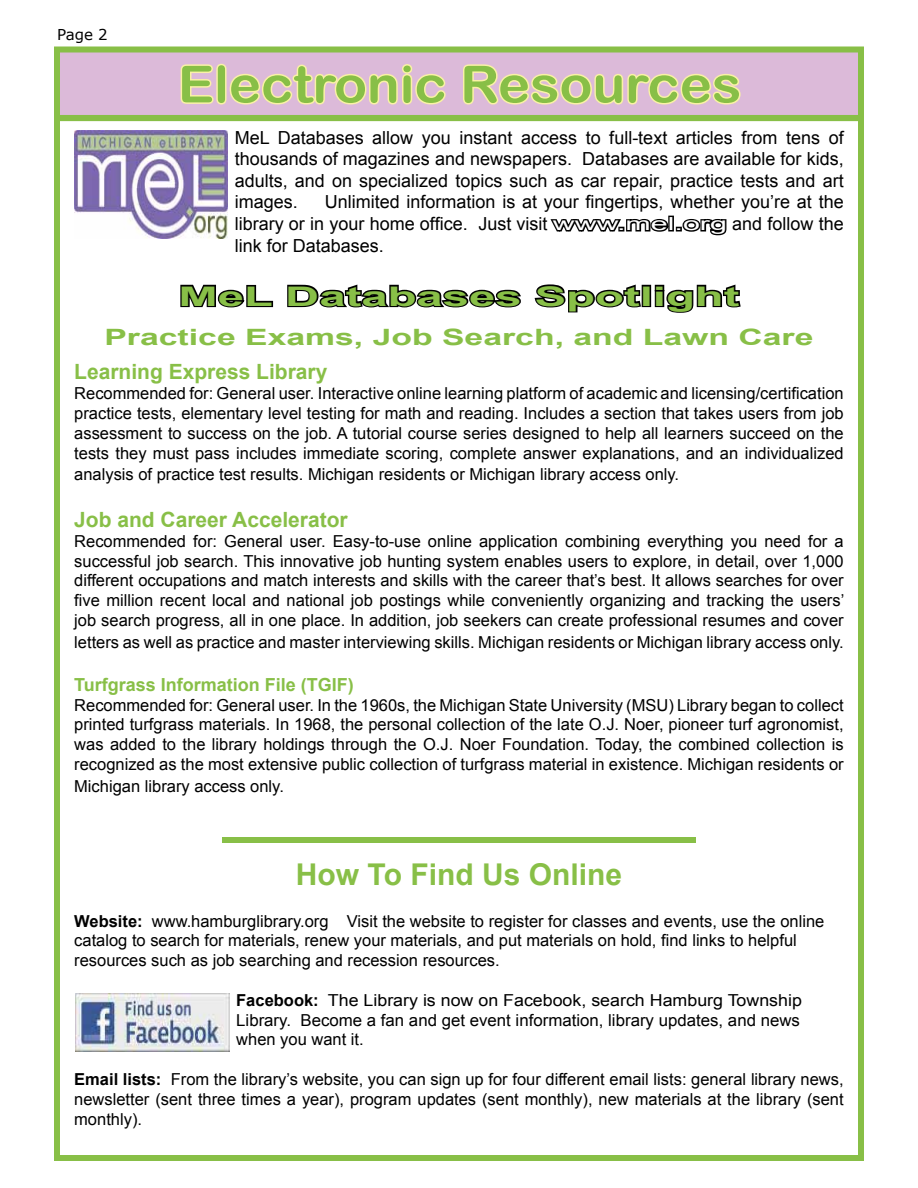
<style>
.page{position:relative;width:918px;height:1188px;background:#fff}
.page>*{position:absolute;margin:0;border:0;box-sizing:border-box;transform-origin:0 0}
.t1{font:51px "Arial Rounded MT Bold";color:#88bf47;scale:1.06 1}
.t2{font:700 30px "Arial";color:#88bf47}
.t3{font:700 27px "Arial";color:#88bf47;scale:1.75 1}
.t4{font:700 22.5px "Arial";color:#88bf47;scale:1.5 1}
.t5{font:700 21px "Arial";color:#88bf47}
.t6{font:18px/21.6px "Arial";color:#000;text-align:justify}
.t7{font:700 18px "Arial";color:#88bf47}
.t8{font:16.5px/19.8px "Arial";color:#000;text-align:justify}
.t9{font:16.5px/19.8px "Arial";color:#000;text-align:justify;scale:1.08 1}
.t10{font:15px "Verdana";color:#000}
.s1{color:#fff}
.s2{font-weight:700}
</style>
<div class="page">
<div style="left:54px;top:46px;width:810px;height:75px;background:#dcbad9;border:6px solid #88bf47"></div>
<svg style="left:180px;top:63px;width:266px;height:42px"></svg>
<svg style="left:463px;top:64px;width:278px;height:41px"></svg>
<div style="left:54px;top:115px;width:810px;height:1046px;border:6px solid #88bf47"></div>
<img style="left:75px;top:131px;width:153px;height:108px">
<svg style="left:550px;top:215px;width:177px;height:21px"></svg>
<svg style="left:180px;top:284px;width:94px;height:24px"></svg>
<svg style="left:287px;top:284px;width:234px;height:24px"></svg>
<svg style="left:534px;top:284px;width:109px;height:29px"></svg>
<div style="left:642px;top:285px;width:9px;height:22px;border:3px solid #000"></div>
<svg style="left:654px;top:284px;width:87px;height:29px"></svg>
<img style="left:76px;top:993px;width:153px;height:58px">
<div style="left:222px;top:837px;width:474px;height:6px;background:#88bf47"></div>
<p class="t10" style="left:57px;top:25px;width:52px">Page 2</p>
<h1 class="t1" style="left:178px;top:54px;width:533px">Electronic Resources</h1>
<p class="t6" style="left:235px;top:126px;width:610px">MeL Databases allow you instant access to full-text articles from tens of thousands of magazines and newspapers. Databases are available for kids, adults, and on specialized topics such as car repair, practice tests and art images.</p>
<p class="t6" style="left:235px;top:191px;width:610px;text-indent:90px">Unlimited information is at your fingertips, whether you’re at the library or in your home office. Just visit <span class="s1">www.mel.org</span> and follow the link for Databases.</p>
<h3 class="t3" style="left:179px;top:281px;width:322px">MeL Databases Spotlight</h3>
<h3 class="t4" style="left:104px;top:324px;width:474px">Practice Exams, Job Search, and Lawn Care</h3>
<p class="t5" style="left:74px;top:360px;width:255px">Learning Express Library</p>
<p class="t8" style="left:74px;top:384px;width:771px">Recommended for: General user. Interactive online learning platform of academic and licensing/certification practice tests, elementary level testing for math and reading. Includes a section that takes users from job assessment to success on the job. A tutorial course series designed to help all learners succeed on the tests they must pass includes immediate scoring, complete answer explanations, and an individualized</p>
<p class="t8" style="left:74px;top:465px;width:606px">analysis of practice test results. Michigan residents or Michigan library access only.</p>
<p class="t5" style="left:74px;top:508px;width:275px">Job and Career Accelerator</p>
<p class="t8" style="left:74px;top:531px;width:772px">Recommended for: General user. Easy-to-use online application combining everything you need for a successful job search. This innovative job hunting system enables users to explore, in detail, over 1,000 different occupations and match interests and skills with the career that’s best. It allows searches for over five million recent local and national job postings while conveniently organizing and tracking the users’ job search progress, all in one place. In addition, job seekers can create professional resumes and cover</p>
<p class="t8" style="left:74px;top:632px;width:771px">letters as well as practice and master interviewing skills. Michigan residents or Michigan library access only.</p>
<p class="t7" style="left:74px;top:674px;width:281px">Turfgrass Information File (TGIF)</p>
<p class="t8" style="left:74px;top:695px;width:771px">Recommended for: General user. In the 1960s, the Michigan State University (MSU) Library began to collect printed turfgrass materials. In 1968, the personal collection of the late O.J. Noer, pioneer turf agronomist, was added to the library holdings through the O.J. Noer Foundation. Today, the combined collection is recognized as the most extensive public collection of turfgrass material in existence. Michigan residents or</p>
<p class="t8" style="left:74px;top:776px;width:211px">Michigan library access only.</p>
<h2 class="t2" style="left:296px;top:858px;width:328px">How To Find Us Online</h2>
<p class="t8" style="left:74px;top:911px;width:752px;text-align:left"><span class="s2">Website:</span> www.hamburglibrary.org Visit the website to register for classes and events, use the online catalog to search for materials, renew your materials, and put materials on hold, find links to helpful resources such as job searching and recession resources.</p>
<p class="t9" style="left:236px;top:990px;width:525px"><span class="s2">Facebook:</span> The Library is now on Facebook, search Hamburg Township Library. Become a fan and get event information, library updates, and news when you want it.</p>
<p class="t8" style="left:74px;top:1069px;width:771px"><span class="s2">Email lists:</span> From the library’s website, you can sign up for four different email lists: general library news, newsletter (sent three times a year), program updates (sent monthly), new materials at the library (sent monthly).</p>
</div>
